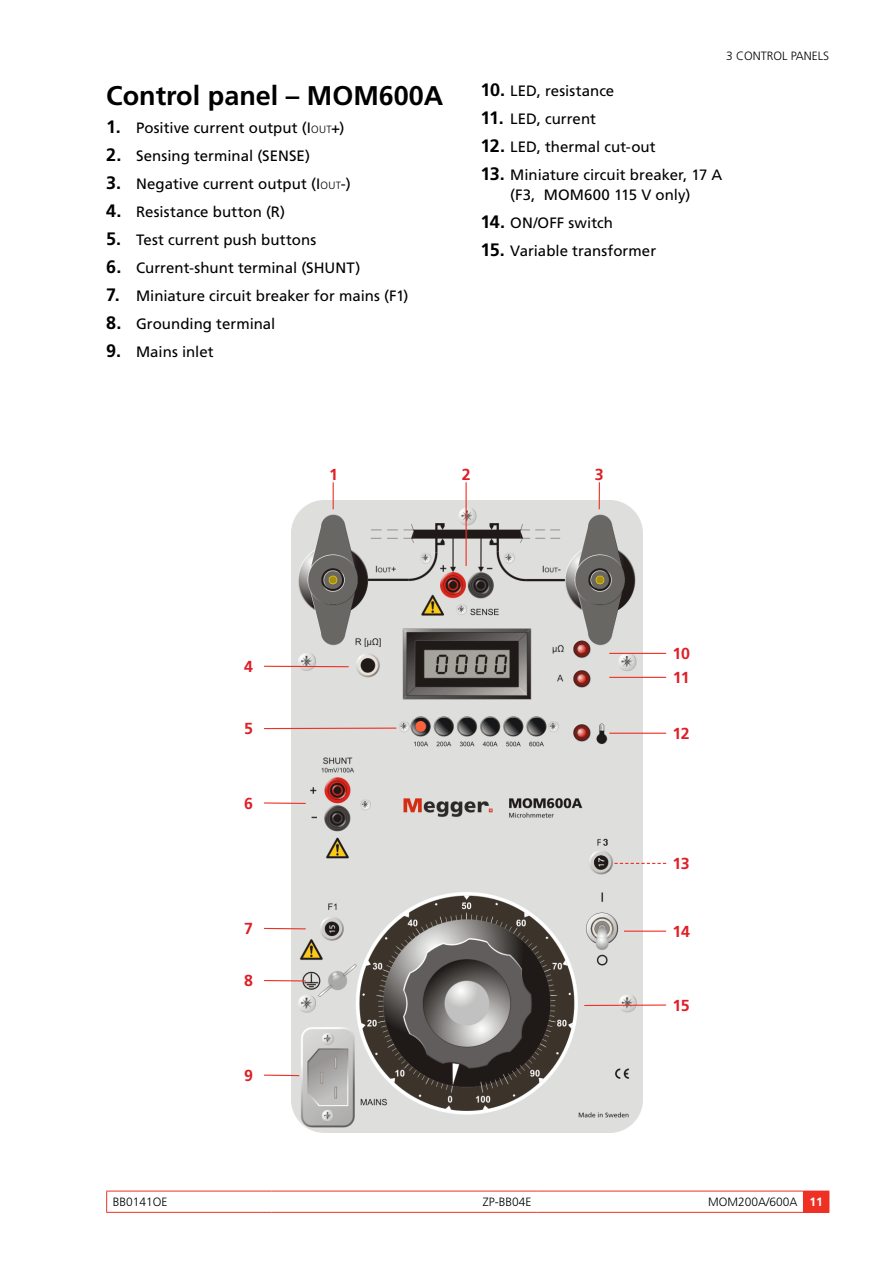
<style>
.page{position:relative;width:893px;height:1263px;background:#fff}
.page>*{position:absolute;margin:0;border:0;box-sizing:border-box;transform-origin:0 0}
.t1{font:700 27px "Frutiger LT Std";color:#000}
.t2{font:700 15.9px/24px "Frutiger LT Std";letter-spacing:-.035em;color:#df1e26}
.t3{font:15px/19.5px "Frutiger LT Std";color:#000;text-align:center}
.t4{font:300 12px "Frutiger LT Std";color:#000}
.s1{font-weight:700;font-size:18px}
.s2{font-weight:300;font-size:10.5px}
.s3{font-weight:700;color:#fff}
</style>
<div class="page">
<svg style="left:106px;top:1192px;width:1px;height:20px"></svg>
<hr style="left:106px;top:1191px;width:166px;height:1px;background:#ee3124">
<hr style="left:106px;top:1212px;width:166px;height:1px;background:#ee3124">
<hr style="left:272px;top:1191px;width:266px;height:1px;background:#ee3124">
<hr style="left:272px;top:1212px;width:266px;height:1px;background:#ee3124">
<hr style="left:538px;top:1191px;width:265px;height:1px;background:#ee3124">
<hr style="left:538px;top:1212px;width:265px;height:1px;background:#ee3124">
<svg style="left:803px;top:1191px;width:27px;height:22px"></svg>
<img style="left:291px;top:501px;width:352px;height:631px">
<hr style="left:466px;top:482px;width:1px;height:84px;background:#ee3124">
<svg style="left:333px;top:482px;width:1px;height:27px"></svg>
<svg style="left:599px;top:482px;width:1px;height:27px"></svg>
<hr style="left:264px;top:666px;width:85px;height:1px;background:#ee3124">
<hr style="left:264px;top:727px;width:132px;height:2px;background:#ee3124">
<hr style="left:264px;top:928px;width:42px;height:1px;background:#ee3124">
<hr style="left:264px;top:802px;width:42px;height:2px;background:#ee3124">
<hr style="left:264px;top:980px;width:42px;height:1px;background:#ee3124">
<hr style="left:264px;top:1074px;width:35px;height:2px;background:#ee3124">
<hr style="left:609px;top:653px;width:57px;height:1px;background:#ee3124">
<hr style="left:609px;top:677px;width:57px;height:1px;background:#ee3124">
<hr style="left:624px;top:930px;width:42px;height:2px;background:#ee3124">
<hr style="left:584px;top:1004px;width:82px;height:2px;background:#ee3124">
<hr style="left:609px;top:733px;width:57px;height:1px;background:#ee3124">
<svg style="left:614px;top:863px;width:52px;height:1px"></svg>
<h1 class="t1" style="left:106px;top:80px;width:339px">Control panel – MOM600A</h1>
<p class="t3" style="left:106px;top:118px;width:240px"><span class="s1">1.</span> Positive current output (I<span class="s2">OUT</span>+)</p>
<p class="t3" style="left:106px;top:146px;width:205px"><span class="s1">2.</span> Sensing terminal (SENSE)</p>
<p class="t3" style="left:106px;top:174px;width:246px"><span class="s1">3.</span> Negative current output (I<span class="s2">OUT</span>-)</p>
<p class="t3" style="left:106px;top:202px;width:180px"><span class="s1">4.</span> Resistance button (R)</p>
<p class="t3" style="left:106px;top:230px;width:211px"><span class="s1">5.</span> Test current push buttons</p>
<p class="t3" style="left:106px;top:258px;width:256px"><span class="s1">6.</span> Current-shunt terminal (SHUNT)</p>
<p class="t3" style="left:106px;top:286px;width:304px"><span class="s1">7.</span> Miniature circuit breaker for mains (F1)</p>
<p class="t3" style="left:106px;top:314px;width:171px"><span class="s1">8.</span> Grounding terminal</p>
<p class="t3" style="left:106px;top:342px;width:109px"><span class="s1">9.</span> Mains inlet</p>
<p class="t4" style="left:726px;top:49px;width:27px">3 CONT</p>
<p class="t4" style="left:767px;top:49px;width:32px">ROL PANELS</p>
<p class="t3" style="left:480px;top:81px;width:135px"><span class="s1">10.</span> LED, resistance</p>
<p class="t3" style="left:480px;top:109px;width:117px"><span class="s1">11.</span> LED, current</p>
<p class="t3" style="left:480px;top:137px;width:177px"><span class="s1">12.</span> LED, thermal cut-out</p>
<p class="t3" style="left:480px;top:165px;width:243px"><span class="s1">13.</span> Miniature circuit breaker, 17 A (F3, MOM600 115 V only)</p>
<p class="t3" style="left:480px;top:213px;width:134px"><span class="s1">14.</span> ON/OFF switch</p>
<p class="t3" style="left:480px;top:241px;width:177px"><span class="s1">15.</span> Variable transformer</p>
<p class="t2" style="left:244px;top:654px;width:10px">4</p>
<p class="t2" style="left:244px;top:717px;width:10px">5</p>
<p class="t2" style="left:244px;top:791px;width:10px">6</p>
<p class="t2" style="left:244px;top:916px;width:10px">7</p>
<p class="t2" style="left:244px;top:969px;width:10px">8</p>
<p class="t2" style="left:244px;top:1063px;width:10px">9</p>
<p class="t2" style="left:329px;top:462px;width:10px">1</p>
<p class="t2" style="left:462px;top:462px;width:10px">2</p>
<p class="t2" style="left:595px;top:462px;width:10px">3</p>
<p class="t2" style="left:672px;top:642px;width:19px">10<br>11</p>
<p class="t2" style="left:673px;top:722px;width:19px">12</p>
<p class="t2" style="left:673px;top:852px;width:19px">13</p>
<p class="t2" style="left:673px;top:920px;width:19px">14</p>
<p class="t2" style="left:673px;top:993px;width:19px">15</p>
<p class="t4" style="left:113px;top:1195px;width:56px">BB0141OE</p>
<p class="t4" style="left:483px;top:1195px;width:50px">ZP-BB04E</p>
<p class="t4" style="left:708px;top:1195px;width:116px">MOM200A/600A <span class="s3">11</span></p>
</div>
